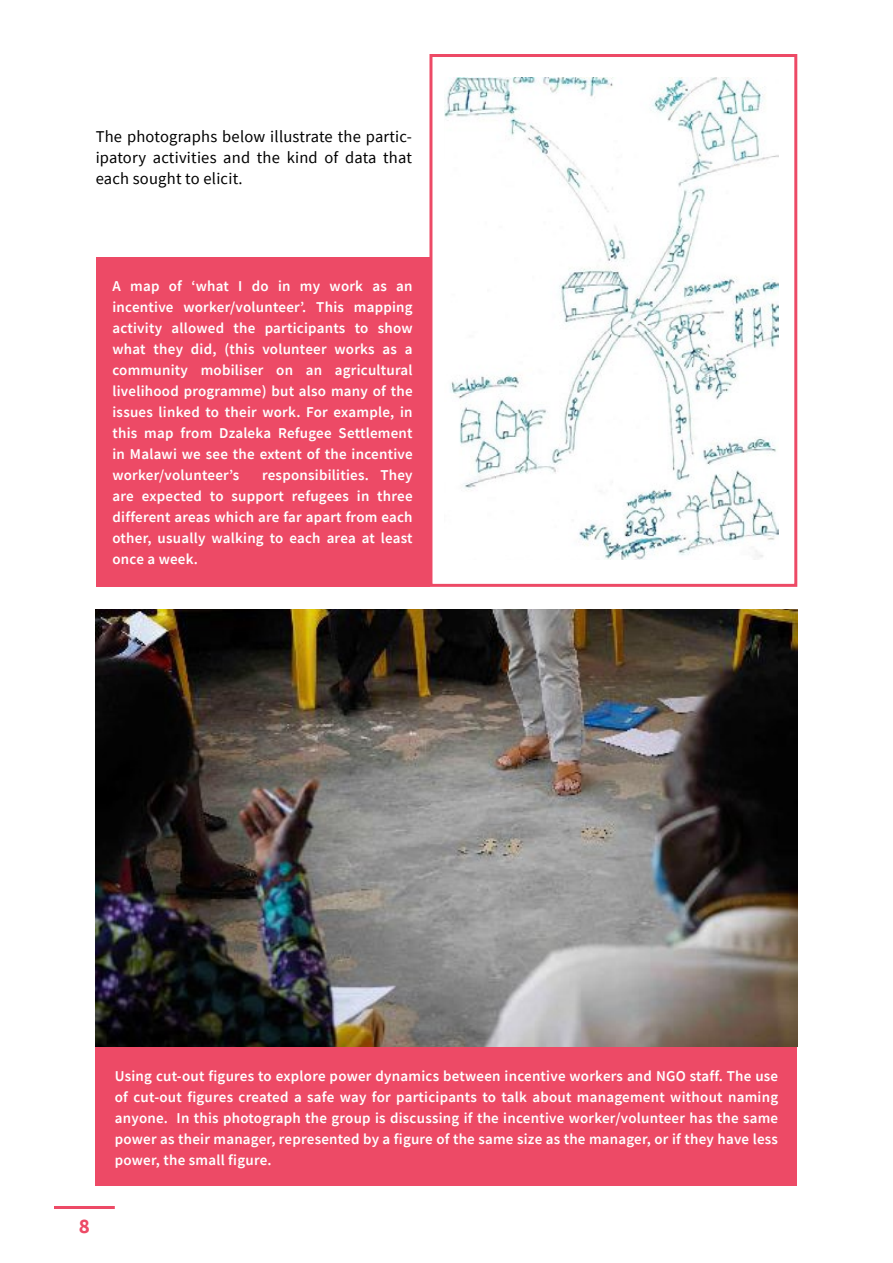
<style>
.page{position:relative;width:893px;height:1263px;background:#fff}
.page>*{position:absolute;margin:0;border:0;box-sizing:border-box;transform-origin:0 0}
.t1{font:700 21px "Source Sans Pro";color:#ed4a66}
.t2{font:16.5px/21px "Source Sans Pro";letter-spacing:.015em;color:#000;text-align:justify}
.t3{font:600 15px/21px "Source Sans Pro";letter-spacing:.015em;color:#fff;text-align:justify}
</style>
<div class="page">
<hr style="left:54px;top:1206px;width:61px;height:3px;background:#ed4a66">
<div style="left:96px;top:1046px;width:701px;height:139px;background:#ed4a66"></div>
<div style="left:429px;top:54px;width:368px;height:533px;background:#fff;border:3px solid #ed4a66"></div>
<img style="left:444px;top:78px;width:334px;height:481px">
<img style="left:96px;top:610px;width:701px;height:436px">
<div style="left:96px;top:257px;width:333px;height:330px;background:#ed4a66"></div>
<p class="t2" style="left:96px;top:126px;width:318px">The photographs below illustrate the partic&shy;ipatory activities and the kind of data that each sought to elicit.</p>
<p class="t3" style="left:112px;top:275px;width:302px">A map of ‘what I do in my work as an incentive worker/volunteer’. This mapping activity allowed the participants to show what they did, (this volunteer works as a community mobiliser on an agricultural livelihood programme) but also many of the issues linked to their work. For example, in this map from Dzaleka Refugee Settlement in Malawi we see the extent of the incentive worker/volunteer’s</p>
<p class="t3" style="left:112px;top:464px;width:302px;text-indent:150px">responsibilities. They are expected to support refugees in three different areas which are far apart from each other, usually walking to each area at least once a week.</p>
<h1 class="t1" style="left:79px;top:1212px;width:13px">8</h1>
<p class="t3" style="left:115px;top:1065px;width:665px">Using cut-out figures to explore power dynamics between incentive workers and NGO staff. The use of cut-out figures created a safe way for participants to talk about management without naming anyone. In this photograph the group is discussing if the incentive worker/volunteer has the same power as their manager, represented by a figure of the same size as the manager, or if they have less power, the small figure.</p>
</div>
